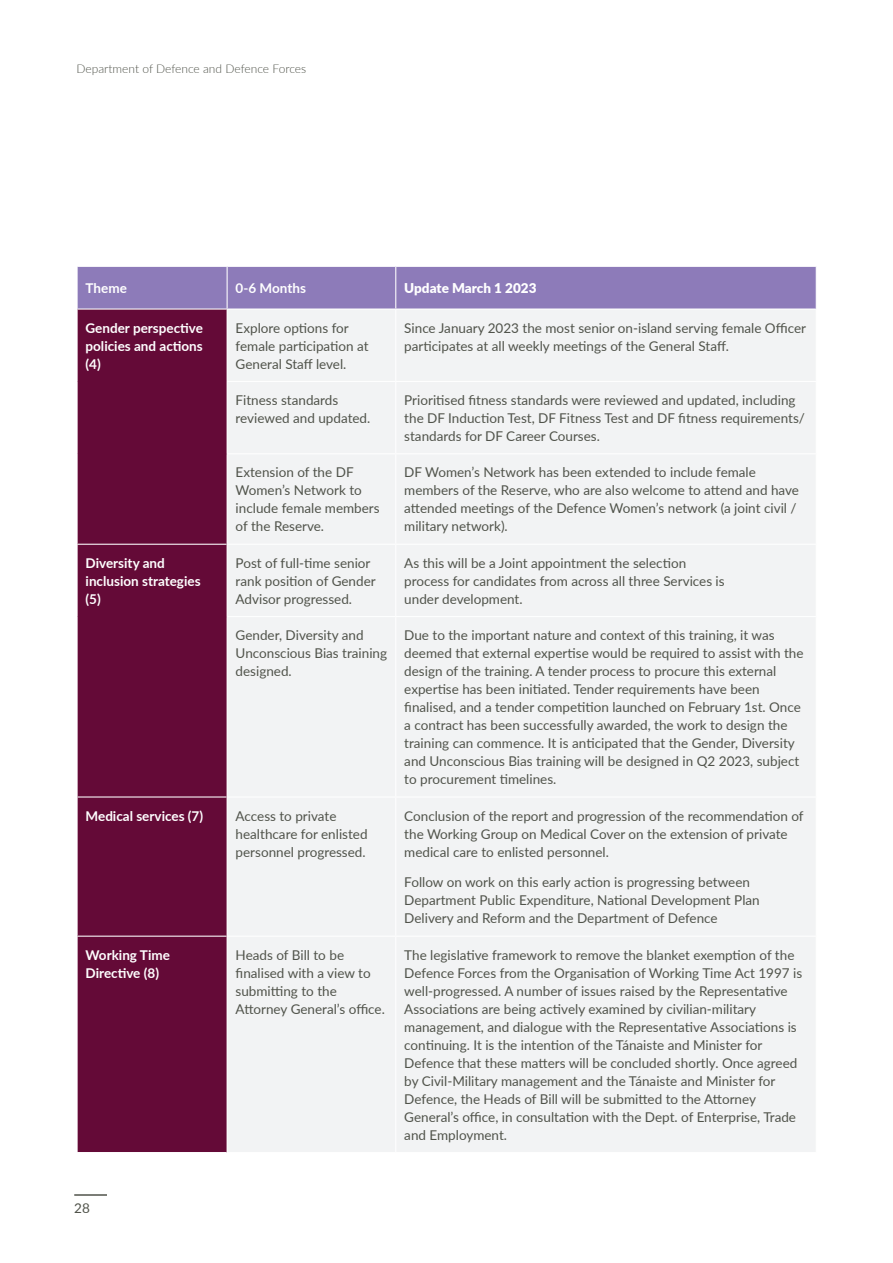
<style>
.page{position:relative;width:893px;height:1263px;background:#fff}
.page>*{position:absolute;margin:0;border:0;box-sizing:border-box;transform-origin:0 0}
.t1{font:13.5px/18px "Lato";color:#50534a}
.H4_Lato_9_12{font:700 13.5px/18px "Lato";color:#fff}
.H4_Lato_9_12-2{font:900 13.5px "Lato";color:#fff}
.t2{font:300 12px "Lato";color:#50534a}
</style>
<div class="page">
<hr style="left:74px;top:1194px;width:33px;height:2px;background:#50534a">
<div style="left:78px;top:267px;width:738px;height:41px;background:#8d7bb9"></div>
<div style="left:78px;top:310px;width:149px;height:842px;background:#640a37"></div>
<div style="left:228px;top:310px;width:587px;height:842px;background:#f2f3f4"></div>
<hr style="left:227px;top:267px;width:1px;height:41px;background:#fff">
<hr style="left:395px;top:267px;width:1px;height:41px;background:#fff">
<hr style="left:396px;top:381px;width:421px;height:1px;background:#fff">
<hr style="left:396px;top:453px;width:421px;height:1px;background:#fff">
<hr style="left:396px;top:544px;width:421px;height:1px;background:#fff">
<hr style="left:396px;top:616px;width:421px;height:1px;background:#fff">
<hr style="left:396px;top:796px;width:421px;height:1px;background:#fff">
<hr style="left:396px;top:936px;width:421px;height:1px;background:#fff">
<hr style="left:77px;top:544px;width:150px;height:1px;background:#fff">
<hr style="left:77px;top:796px;width:150px;height:1px;background:#fff">
<hr style="left:77px;top:936px;width:150px;height:1px;background:#fff">
<hr style="left:395px;top:310px;width:1px;height:71px;background:#fff">
<hr style="left:395px;top:382px;width:1px;height:71px;background:#fff">
<hr style="left:395px;top:454px;width:1px;height:90px;background:#fff">
<hr style="left:395px;top:545px;width:1px;height:71px;background:#fff">
<hr style="left:395px;top:617px;width:1px;height:179px;background:#fff">
<hr style="left:395px;top:797px;width:1px;height:139px;background:#fff">
<hr style="left:395px;top:937px;width:1px;height:215px;background:#fff">
<hr style="left:227px;top:381px;width:169px;height:1px;background:#fff">
<hr style="left:227px;top:453px;width:169px;height:1px;background:#fff">
<hr style="left:227px;top:544px;width:169px;height:1px;background:#fff">
<hr style="left:227px;top:616px;width:169px;height:1px;background:#fff">
<hr style="left:227px;top:796px;width:169px;height:1px;background:#fff">
<hr style="left:227px;top:936px;width:169px;height:1px;background:#fff">
<p class="t2" style="left:77px;top:61px;width:231px">Department of Defence and Defence Forces</p>
<p class="H4_Lato_9_12" style="left:86px;top:279px;width:43px">Theme</p>
<p class="H4_Lato_9_12" style="left:236px;top:279px;width:72px">0-6 Months</p>
<p class="H4_Lato_9_12-2" style="left:404px;top:278px;width:134px">Update March 1 2023</p>
<p class="H4_Lato_9_12" style="left:86px;top:318px;width:119px;text-align:justify">Gender perspective policies and actions (4)</p>
<p class="t1" style="left:236px;top:318px;width:135px">Explore options for female participation at<br>General Staff level.</p>
<p class="t1" style="left:404px;top:318px;width:403px">Since January 2023 the most senior on-island serving female Officer participates at all weekly meetings of the General Staff.</p>
<p class="t1" style="left:236px;top:391px;width:136px">Fitness standards reviewed and updated.</p>
<p class="t1" style="left:404px;top:391px;width:402px">Prioritised fitness standards were reviewed and updated, including the DF Induction Test, DF Fitness Test and DF fitness requirements/ standards for DF Career Courses.</p>
<p class="t1" style="left:236px;top:463px;width:146px">Extension of the DF<br>Women’s Network to include female members of the Reserve.</p>
<p class="t1" style="left:404px;top:463px;width:396px">DF Women’s Network has been extended to include female members of the Reserve, who are also welcome to attend and have attended meetings of the Defence Women’s network (a joint civil / military network).</p>
<p class="H4_Lato_9_12" style="left:86px;top:553px;width:117px">Diversity and inclusion strategies (5)</p>
<p class="t1" style="left:236px;top:553px;width:142px">Post of full-time senior rank position of Gender<br>Advisor progressed.</p>
<p class="t1" style="left:404px;top:553px;width:322px">As this will be a Joint appointment the selection process for candidates from across all three Services is under development.</p>
<p class="t1" style="left:236px;top:626px;width:153px">Gender, Diversity and<br>Unconscious Bias training designed.</p>
<p class="t1" style="left:404px;top:626px;width:401px">Due to the important nature and context of this training, it was deemed that external expertise would be required to assist with the design of the training. A tender process to procure this external expertise has been initiated. Tender requirements have been finalised, and a tender competition launched on February 1st. Once a contract has been successfully awarded, the work to design the training can commence. It is anticipated that the Gender, Diversity and Unconscious Bias training will be designed in Q2 2023, subject to procurement timelines.</p>
<p class="H4_Lato_9_12" style="left:86px;top:806px;width:119px">Medical services (7)</p>
<p class="t1" style="left:236px;top:806px;width:133px">Access to private healthcare for enlisted personnel progressed.</p>
<p class="t1" style="left:404px;top:806px;width:401px">Conclusion of the report and progression of the recommendation of the Working Group on Medical Cover on the extension of private medical care to enlisted personnel.</p>
<p class="t1" style="left:404px;top:873px;width:357px">Follow on work on this early action is progressing between<br>Department Public Expenditure, National Development Plan<br>Delivery and Reform and the Department of Defence</p>
<p class="H4_Lato_9_12" style="left:86px;top:945px;width:86px">Working Time<br>Directive (8)</p>
<p class="t1" style="left:236px;top:945px;width:151px">Heads of Bill to be finalised with a view to submitting to the<br>Attorney General’s office.</p>
<p class="t1" style="left:404px;top:945px;width:400px">The legislative framework to remove the blanket exemption of the Defence Forces from the Organisation of Working Time Act 1997 is well-progressed. A number of issues raised by the Representative Associations are being actively examined by civilian-military management, and dialogue with the Representative Associations is continuing. It is the intention of the Tánaiste and Minister for Defence that these matters will be concluded shortly. Once agreed by Civil-Military management and the Tánaiste and Minister for Defence, the Heads of Bill will be submitted to the Attorney General’s office, in consultation with the Dept. of Enterprise, Trade and Employment.</p>
<p class="t1" style="left:74px;top:1199px;width:17px">28</p>
</div>
